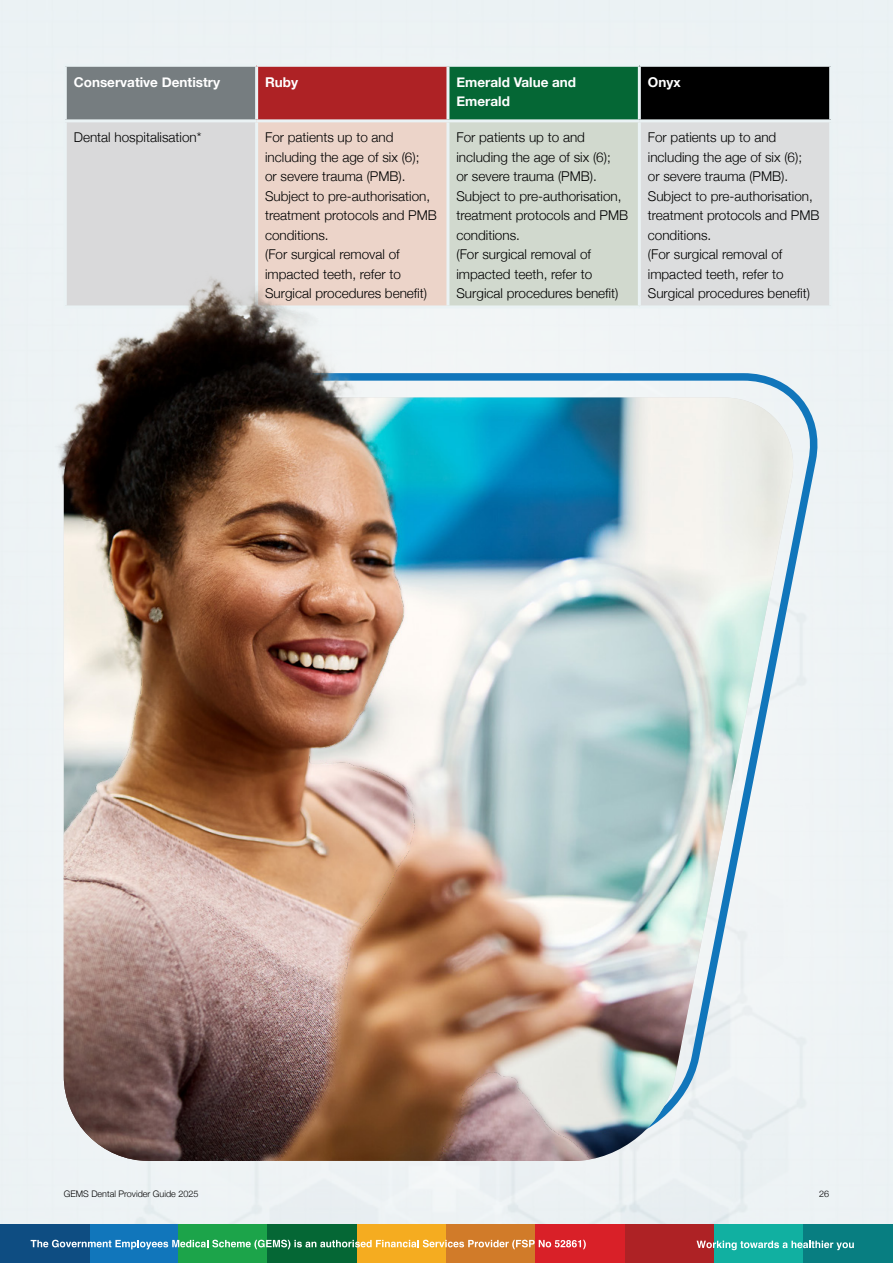
<style>
.page{position:relative;width:893px;height:1263px;background:#fff}
.page>*{position:absolute;margin:0;border:0;box-sizing:border-box;transform-origin:0 0}
.t1{font:300 13.5px/19.5px "Helvetica Neue";color:#000}
.t2{font:700 13.5px/19.5px "Helvetica Neue";color:#fff}
.t3{font:300 9px "Helvetica Neue";color:#000}
</style>
<div class="page">
<div style="left:0;top:0;width:893px;height:1225px;background:#edf2f4"></div>
<div style="left:89px;top:1225px;width:89px;height:38px;background:#1176bb"></div>
<div style="left:0;top:1225px;width:89px;height:38px;background:#0e4d82"></div>
<div style="left:178px;top:1225px;width:90px;height:38px;background:#1ca44a"></div>
<div style="left:268px;top:1225px;width:89px;height:38px;background:#056735"></div>
<div style="left:357px;top:1225px;width:89px;height:38px;background:#f5ac20"></div>
<div style="left:446px;top:1225px;width:90px;height:38px;background:#d17b29"></div>
<div style="left:536px;top:1225px;width:89px;height:38px;background:#d92028"></div>
<div style="left:625px;top:1225px;width:89px;height:38px;background:#ae2225"></div>
<div style="left:714px;top:1225px;width:90px;height:38px;background:#11b0a1"></div>
<div style="left:804px;top:1225px;width:89px;height:38px;background:#087e81"></div>
<svg style="left:697px;top:1240px;width:157px;height:10px"></svg>
<svg style="left:31px;top:1240px;width:555px;height:9px"></svg>
<div style="left:65px;top:65px;width:192px;height:56px;background:#767d80"></div>
<div style="left:257px;top:65px;width:191px;height:56px;background:#ae2225"></div>
<div style="left:448px;top:65px;width:191px;height:56px;background:#056735"></div>
<div style="left:639px;top:65px;width:192px;height:56px;background:#000"></div>
<div style="left:65px;top:121px;width:192px;height:186px;background:#d9d9da"></div>
<div style="left:257px;top:121px;width:191px;height:186px;background:#ecd4c9"></div>
<div style="left:448px;top:121px;width:191px;height:186px;background:#d1d9ce"></div>
<div style="left:639px;top:121px;width:192px;height:186px;background:#dcddde"></div>
<hr style="left:255px;top:67px;width:3px;height:52px;background:#eaf2f4">
<hr style="left:446px;top:67px;width:3px;height:52px;background:#eaf2f4">
<hr style="left:638px;top:67px;width:3px;height:52px;background:#eaf2f4">
<hr style="left:64px;top:119px;width:193px;height:3px;background:#eaf2f4">
<hr style="left:257px;top:119px;width:191px;height:3px;background:#eaf2f4">
<hr style="left:255px;top:122px;width:3px;height:183px;background:#eaf2f4">
<hr style="left:448px;top:119px;width:191px;height:3px;background:#eaf2f4">
<hr style="left:446px;top:122px;width:3px;height:183px;background:#eaf2f4">
<hr style="left:639px;top:119px;width:193px;height:3px;background:#eaf2f4">
<hr style="left:638px;top:122px;width:3px;height:183px;background:#eaf2f4">
<hr style="left:639px;top:305px;width:193px;height:3px;background:#eaf2f4">
<hr style="left:64px;top:64px;width:193px;height:3px;background:#eaf2f4">
<hr style="left:64px;top:67px;width:3px;height:52px;background:#eaf2f4">
<hr style="left:257px;top:64px;width:191px;height:3px;background:#eaf2f4">
<hr style="left:448px;top:64px;width:191px;height:3px;background:#eaf2f4">
<hr style="left:639px;top:64px;width:193px;height:3px;background:#eaf2f4">
<hr style="left:829px;top:67px;width:3px;height:52px;background:#eaf2f4">
<hr style="left:64px;top:122px;width:3px;height:183px;background:#eaf2f4">
<hr style="left:829px;top:122px;width:3px;height:183px;background:#eaf2f4">
<svg style="left:795px;top:369px;width:26px;height:779px"></svg>
<img style="left:30px;top:267px;width:765px;height:894px">
<p class="t2" style="left:74px;top:73px;width:148px">Conservative Dentistry</p>
<p class="t2" style="left:265px;top:73px;width:35px">Ruby</p>
<p class="t2" style="left:456px;top:73px;width:121px">Emerald Value and<br>Emerald</p>
<p class="t2" style="left:648px;top:73px;width:34px">Onyx</p>
<p class="t1" style="left:74px;top:127px;width:129px">Dental hospitalisation*</p>
<p class="t1" style="left:265px;top:127px;width:173px">For patients up to and including the age of six (6);<br>or severe trauma (PMB).<br>Subject to pre-authorisation, treatment protocols and PMB conditions.<br>(For surgical removal of impacted teeth, refer to<br>Surgical procedures benefit)</p>
<p class="t1" style="left:456px;top:127px;width:173px">For patients up to and including the age of six (6);<br>or severe trauma (PMB).<br>Subject to pre-authorisation, treatment protocols and PMB conditions.<br>(For surgical removal of impacted teeth, refer to<br>Surgical procedures benefit)</p>
<p class="t1" style="left:648px;top:127px;width:173px">For patients up to and including the age of six (6);<br>or severe trauma (PMB).<br>Subject to pre-authorisation, treatment protocols and PMB conditions.<br>(For surgical removal of impacted teeth, refer to<br>Surgical procedures benefit)</p>
<p class="t3" style="left:64px;top:1187px;width:136px">GEMS Dental Provider Guide 2025</p>
<p class="t3" style="left:819px;top:1187px;width:12px">26</p>
</div>
